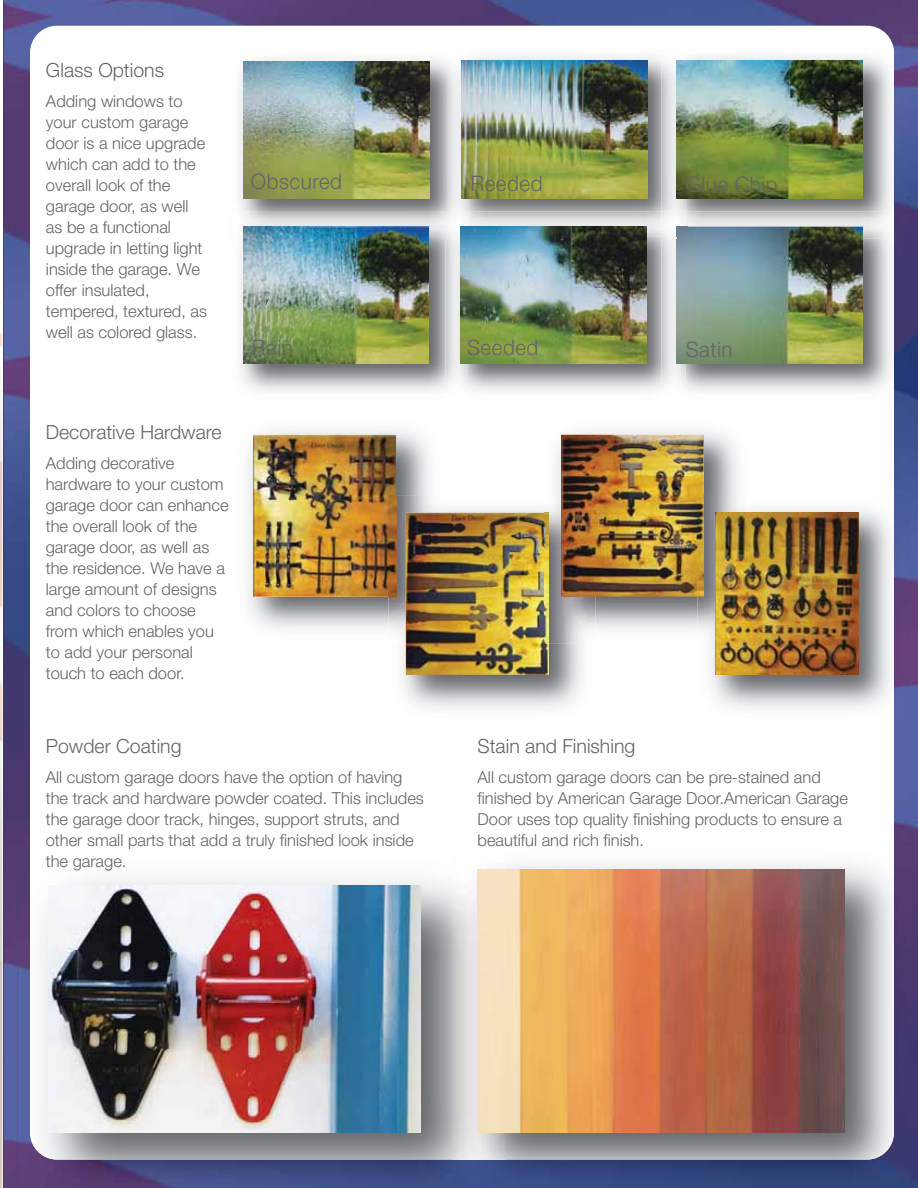
<style>
.page{position:relative;width:918px;height:1188px;background:#fff}
.page>*{position:absolute;margin:0;border:0;box-sizing:border-box;transform-origin:0 0}
.t1{font:300 21.6px "Helvetica Neue";letter-spacing:.025em;color:#636466;scale:.96 1}
.t2{font:300 21.3px "Helvetica Neue";letter-spacing:.025em;color:#636466}
.t3{font:300 19.5px "Helvetica Neue";color:#636466}
.t4{font:300 16.5px/21px "Helvetica Neue";color:#636466}
</style>
<div class="page">
<img style="left:4px;top:0;width:914px;height:50px">
<img style="left:894px;top:50px;width:24px;height:1138px">
<img style="left:4px;top:50px;width:26px;height:1138px">
<img style="left:908px;top:399px;width:10px;height:75px">
<img style="left:914px;top:1008px;width:4px;height:74px">
<img style="left:0;top:301px;width:2px;height:120px">
<div style="left:30px;top:26px;width:864px;height:1134px;background:#fff;border-radius:27px"></div>
<img style="left:239px;top:58px;width:208px;height:334px">
<img style="left:244px;top:61px;width:186px;height:138px">
<img style="left:239px;top:212px;width:208px;height:27px">
<img style="left:243px;top:226px;width:186px;height:138px">
<img style="left:446px;top:237px;width:216px;height:155px">
<img style="left:446px;top:239px;width:22px;height:153px">
<img style="left:460px;top:238px;width:186px;height:125px">
<img style="left:662px;top:238px;width:240px;height:164px">
<img style="left:677px;top:238px;width:186px;height:125px">
<img style="left:469px;top:56px;width:423px;height:155px">
<img style="left:447px;top:60px;width:22px;height:151px">
<img style="left:447px;top:211px;width:442px;height:27px">
<img style="left:462px;top:61px;width:186px;height:137px">
<img style="left:893px;top:46px;width:10px;height:192px">
<img style="left:661px;top:56px;width:26px;height:155px">
<svg style="left:661px;top:211px;width:26px;height:27px"></svg>
<img style="left:677px;top:61px;width:186px;height:137px">
<img style="left:18px;top:855px;width:487px;height:333px">
<img style="left:30px;top:855px;width:422px;height:305px">
<img style="left:46px;top:855px;width:79px;height:15px">
<img style="left:49px;top:886px;width:372px;height:247px">
<img style="left:505px;top:844px;width:409px;height:344px">
<img style="left:452px;top:844px;width:442px;height:316px">
<img style="left:479px;top:844px;width:164px;height:2px">
<img style="left:477px;top:870px;width:367px;height:263px">
<img style="left:253px;top:435px;width:143px;height:162px">
<img style="left:389px;top:495px;width:54px;height:149px">
<img style="left:389px;top:495px;width:7px;height:102px">
<img style="left:406px;top:513px;width:143px;height:162px">
<img style="left:544px;top:495px;width:52px;height:148px">
<img style="left:544px;top:513px;width:5px;height:130px">
<img style="left:561px;top:435px;width:143px;height:162px">
<img style="left:710px;top:495px;width:196px;height:226px">
<img style="left:697px;top:495px;width:54px;height:148px">
<img style="left:697px;top:495px;width:7px;height:102px">
<img style="left:715px;top:513px;width:143px;height:162px">
<p class="t3" style="left:46px;top:63px;width:120px">Glass Options</p>
<p class="t4" style="left:46px;top:92px;width:163px">Adding windows to your custom garage door is a nice upgrade which can add to the overall look of the garage door, as well as be a functional upgrade in letting light inside the garage. We offer insulated, tempered, textured, as well as colored glass.</p>
<p class="t2" style="left:251px;top:174px;width:93px">Obscured</p>
<p class="t2" style="left:470px;top:176px;width:74px">Reeded</p>
<h1 class="t1" style="left:686px;top:176px;width:97px">Glue Chip</h1>
<p class="t2" style="left:252px;top:339px;width:42px">Rain</p>
<p class="t2" style="left:467px;top:340px;width:73px">Seeded</p>
<p class="t2" style="left:686px;top:341px;width:48px">Satin</p>
<p class="t3" style="left:46px;top:425px;width:177px">Decorative Hardware</p>
<p class="t4" style="left:46px;top:454px;width:184px">Adding decorative hardware to your custom garage door can enhance the overall look of the garage door, as well as the residence. We have a large amount of designs and colors to choose from which enables you to add your personal touch to each door.</p>
<p class="t3" style="left:46px;top:739px;width:137px">Powder Coating</p>
<p class="t4" style="left:46px;top:768px;width:380px">All custom garage doors have the option of having the track and hardware powder coated. This includes the garage door track, hinges, support struts, and other small parts that add a truly finished look inside the garage.</p>
<p class="t3" style="left:478px;top:739px;width:159px">Stain and Finishing</p>
<p class="t4" style="left:478px;top:768px;width:372px">All custom garage doors can be pre-stained and finished by American Garage Door.American Garage Door uses top quality finishing products to ensure a beautiful and rich finish.</p>
</div>
